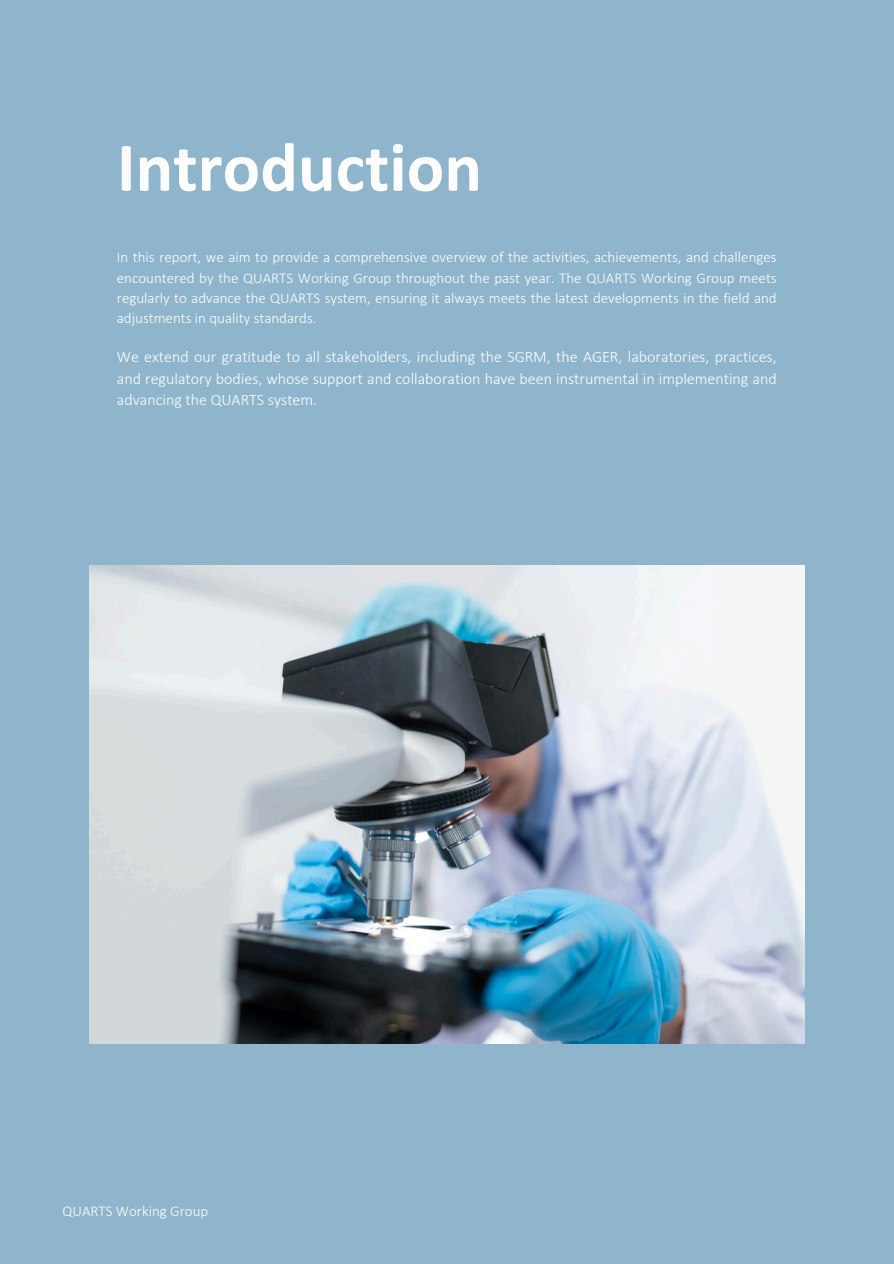
<style>
.page{position:relative;width:894px;height:1264px;background:#fff}
.page>*{position:absolute;margin:0;border:0;box-sizing:border-box;transform-origin:0 0}
.t1{font:700 70.2px "Calibri";color:#fff}
.t2{font:300 16.05px/21.3px "Calibri";color:#fff;text-align:justify}
.t3{font:300 15px/20.2px "Calibri";color:#fff;text-align:justify}
</style>
<div class="page">
<div style="left:0;top:0;width:893px;height:1263px;background:#8eb5cc"></div>
<img style="left:89px;top:566px;width:715px;height:477px">
<p class="t1" style="left:117px;top:138px;width:366px">Introduction</p>
<p class="t3" style="left:117px;top:248px;width:661px">In this report, we aim to provide a comprehensive overview of the activities, achievements, and challenges encountered by the QUARTS Working Group throughout the past year. The QUARTS Working Group meets regularly to advance the QUARTS system, ensuring it always meets the latest developments in the field and adjustments in quality standards.</p>
<p class="t2" style="left:117px;top:348px;width:661px">We extend our gratitude to all stakeholders, including the SGRM, the AGER, laboratories, practices, and regulatory bodies, whose support and collaboration have been instrumental in implementing and advancing the QUARTS system.</p>
<p class="t3" style="left:62px;top:1201px;width:147px">QUARTS Working Group</p>
</div>
